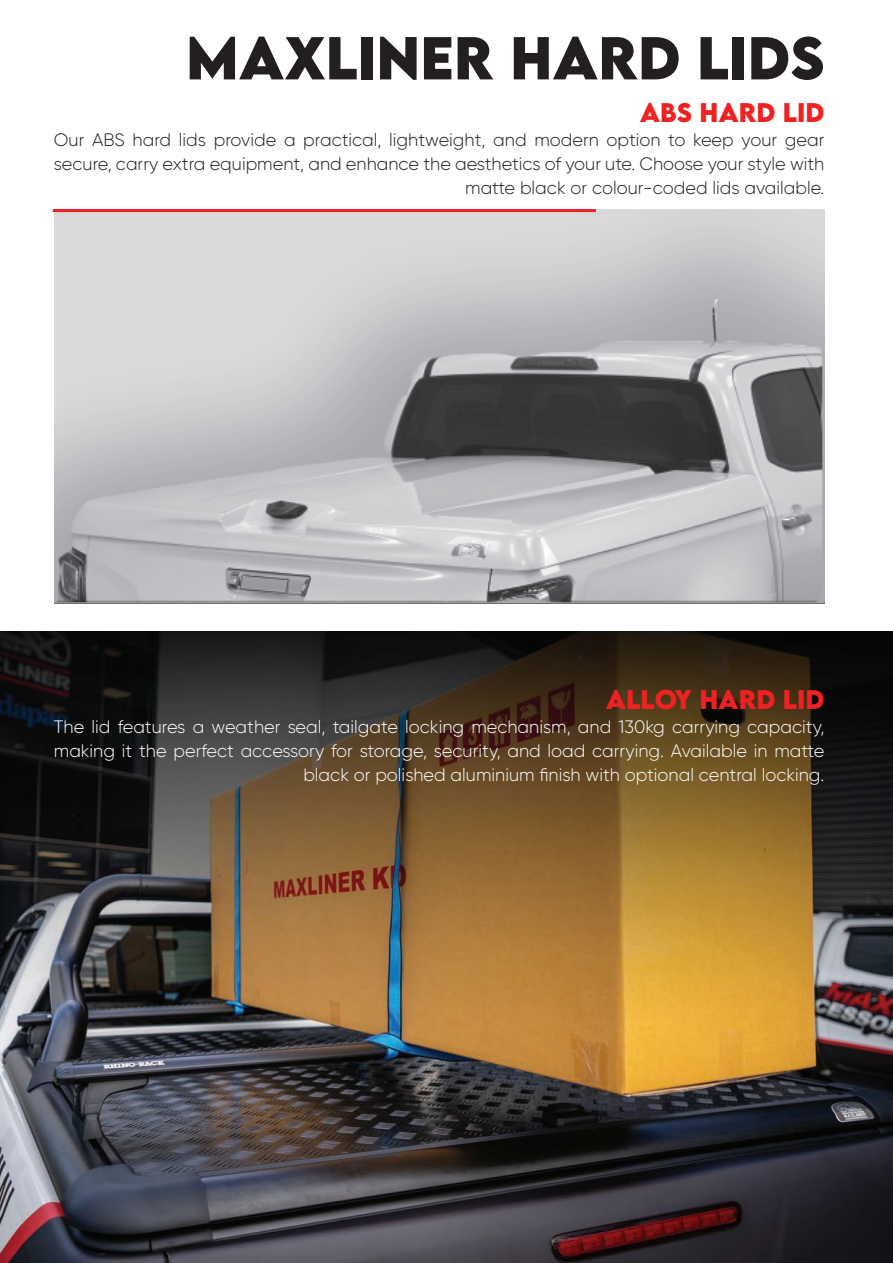
<style>
.page{position:relative;width:893px;height:1263px;background:#fff}
.page>*{position:absolute;margin:0;border:0;box-sizing:border-box;transform-origin:0 0}
.t1{font:700 53.7px "LEMONMILK";color:#231f20}
.t2{font:700 24px "LEMONMILK";color:#ee2123}
.t3{font:300 18px/24px "Gilroy";color:#fff;text-align:right}
.t4{font:300 18px/24px "Gilroy";color:#231f20;text-align:right}
</style>
<div class="page">
<img style="left:0;top:631px;width:893px;height:632px">
<img style="left:54px;top:209px;width:771px;height:395px">
<hr style="left:53px;top:209px;width:543px;height:3px;background:#ee2123">
<h1 class="t1" style="left:186px;top:22px;width:640px">MAXLINER HARD LIDS</h1>
<h2 class="t2" style="left:640px;top:96px;width:186px">ABS HARD LID</h2>
<p class="t4" style="left:54px;top:127px;width:772px">Our ABS hard lids provide a practical, lightweight, and modern option to keep your gear secure, carry extra equipment, and enhance the aesthetics of your ute. Choose your style with matte black or colour-coded lids available.</p>
<h2 class="t2" style="left:606px;top:683px;width:220px">ALLOY HARD LID</h2>
<p class="t3" style="left:54px;top:714px;width:772px">The lid features a weather seal, tailgate locking mechanism, and 130kg carrying capacity, making it the perfect accessory for storage, security, and load carrying. Available in matte black or polished aluminium finish with optional central locking.</p>
</div>
